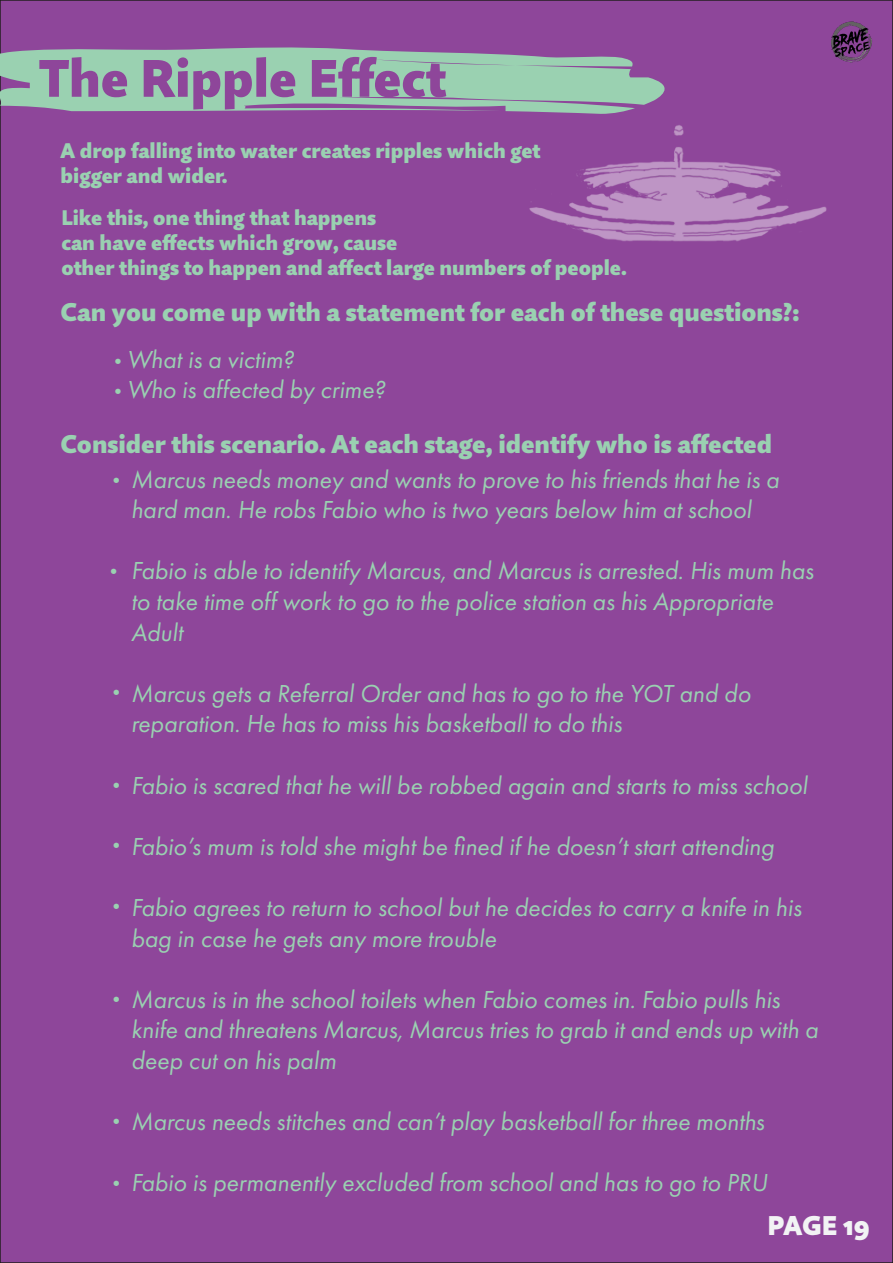
<style>
.page{position:relative;width:893px;height:1263px;background:#8e469a}
.page>*{position:absolute;margin:0;border:0;box-sizing:border-box;transform-origin:0 0}
.t1{font:900 52.5px "Quire Sans Pro";color:#8e469a}
.t2{font:900 27px "Quire Sans Pro";letter-spacing:-.005em;color:#f2f3f4}
.t3{font:italic 25.5px/30.6px "Futura PT";color:#9ad1b1}
.t4{font:900 25.5px "Quire Sans Pro";color:#9ad1b1}
.t5{font:25.5px "Myriad Pro";color:#9ad1b1}
.t6{font:900 21px/25.2px "Quire Sans Pro";color:#9ad1b1}
.s1{font-family:"Myriad Pro";font-style:normal}
</style>
<div class="page">
<img style="left:831px;top:21px;width:41px;height:42px">
<svg style="left:0;top:46px;width:665px;height:68px;fill:#9ad1b1"></svg>
<img style="left:529px;top:125px;width:297px;height:116px">
<h1 class="t1" style="left:39px;top:44px;width:408px">The Ripple Effect</h1>
<p class="t6" style="left:61px;top:137px;width:481px">A drop falling into water creates ripples which get bigger and wider.</p>
<p class="t6" style="left:61px;top:205px;width:567px">Like this, one thing that happens<br>can have effects which grow, cause<br>other things to happen and affect large numbers of people.</p>
<p class="t4" style="left:61px;top:295px;width:740px">Can you come up with a statement for each of these questions?:</p>
<p class="t3" style="left:115px;top:344px;width:181px"><span class="s1">•</span> What is a victim?</p>
<p class="t3" style="left:115px;top:374px;width:272px"><span class="s1">•</span> Who is affected by crime?</p>
<p class="t4" style="left:60px;top:427px;width:713px">Consider this scenario. At each stage, identify who is affected</p>
<p class="t3" style="left:113px;top:464px;width:668px;text-align:center"><span class="s1">•</span> Marcus needs money and wants to prove to his friends that he is a hard man. He robs Fabio who is two years below him at school</p>
<p class="t3" style="left:131px;top:555px;width:684px">Fabio is able to identify Marcus, and Marcus is arrested. His mum has to take time off work to go to the police station as his Appropriate<br>Adult</p>
<p class="t5" style="left:110px;top:553px;width:9px">•</p>
<p class="t3" style="left:131px;top:678px;width:621px">Marcus gets a Referral Order and has to go to the YOT and do reparation. He has to miss his basketball to do this</p>
<p class="t3" style="left:113px;top:770px;width:696px"><span class="s1">•</span> Fabio is scared that he will be robbed again and starts to miss school</p>
<p class="t3" style="left:131px;top:831px;width:645px">Fabio’s mum is told she might be fined if he doesn’t start attending</p>
<p class="t3" style="left:131px;top:892px;width:672px">Fabio agrees to return to school but he decides to carry a knife in his bag in case he gets any more trouble</p>
<p class="t3" style="left:131px;top:984px;width:689px">Marcus is in the school toilets when Fabio comes in. Fabio pulls his knife and threatens Marcus, Marcus tries to grab it and ends up with a deep cut on his palm</p>
<p class="t3" style="left:131px;top:1106px;width:635px">Marcus needs stitches and can’t play basketball for three months</p>
<p class="t3" style="left:113px;top:1167px;width:656px"><span class="s1">•</span> Fabio is permanently excluded from school and has to go to PRU</p>
<p class="t5" style="left:113px;top:674px;width:9px">•</p>
<p class="t5" style="left:113px;top:828px;width:9px">•</p>
<p class="t5" style="left:113px;top:889px;width:9px">•</p>
<p class="t5" style="left:113px;top:981px;width:9px">•</p>
<p class="t5" style="left:113px;top:1104px;width:9px">•</p>
<p class="t2" style="left:768px;top:1208px;width:104px">PAGE 19</p>
</div>
